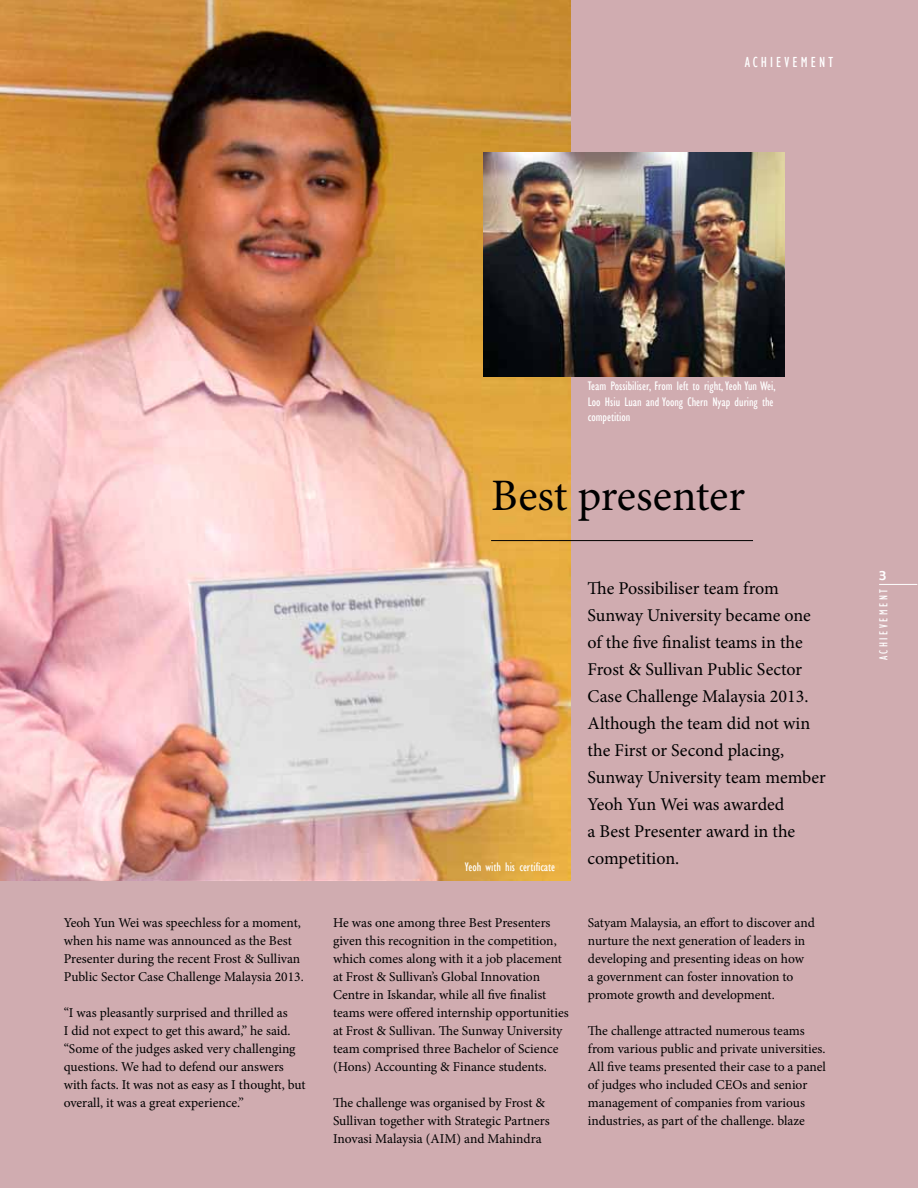
<style>
.page{position:relative;width:918px;height:1188px;background:#fff}
.page>*{position:absolute;margin:0;border:0;box-sizing:border-box;transform-origin:0 0}
.t1{font:45px "Minion Pro";color:#000}
.t2{font:18px/27px "Minion Pro";color:#000}
.t3{font:condensed 15px "Gill Sans";letter-spacing:.2em;color:#fff}
.t4{font:15px "Berlin Sans FB";color:#fff}
.t5{font:13.5px/18px "Minion Pro";color:#000}
.t6{font:condensed 12.75px/15.3px "Gill Sans";color:#fff}
.t7{font:condensed 12px "Gill Sans";letter-spacing:.2em;color:#fff}
</style>
<div class="page">
<div style="left:1px;top:0;width:917px;height:1188px;background:#d0acb0"></div>
<img style="left:0;top:0;width:571px;height:881px">
<img style="left:484px;top:152px;width:301px;height:224px">
<hr style="left:879px;top:584px;width:38px;height:1px;background:#fff">
<hr style="left:491px;top:540px;width:262px;height:1px;background:#000">
<p class="t3" style="left:745px;top:53px;width:90px">ACHIEVEMENT</p>
<p class="t5" style="left:64px;top:914px;width:242px">Yeoh Yun Wei was speechless for a moment, when his name was announced as the Best Presenter during the recent Frost &amp; Sullivan Public Sector Case Challenge Malaysia 2013.</p>
<p class="t5" style="left:64px;top:1004px;width:243px">“I was pleasantly surprised and thrilled as<br>I did not expect to get this award,” he said. “Some of the judges asked very challenging questions. We had to defend our answers with facts. It was not as easy as I thought, but overall, it was a great experience.”</p>
<p class="t6" style="left:588px;top:378px;width:189px">Team Possibiliser, From left to right, Yeoh Yun Wei,<br>Loo Hsiu Luan and Yoong Chern Nyap during the competition</p>
<h1 class="t1" style="left:491px;top:466px;width:256px">Best presenter</h1>
<p class="t6" style="left:465px;top:859px;width:92px">Yeoh with his certificate</p>
<p class="t5" style="left:333px;top:914px;width:237px">He was one among three Best Presenters given this recognition in the competition, which comes along with it a job placement at Frost &amp; Sullivan’s Global Innovation Centre in Iskandar, while all five finalist teams were offered internship opportunities at Frost &amp; Sullivan. The Sunway University team comprised three Bachelor of Science (Hons) Accounting &amp; Finance students.</p>
<p class="t5" style="left:333px;top:1094px;width:218px">The challenge was organised by Frost &amp;<br>Sullivan together with Strategic Partners<br>Inovasi Malaysia (AIM) and Mahindra</p>
<p class="t2" style="left:588px;top:575px;width:240px">The Possibiliser team from<br>Sunway University became one of the five finalist teams in the<br>Frost &amp; Sullivan Public Sector<br>Case Challenge Malaysia 2013.<br>Although the team did not win the First or Second placing,<br>Sunway University team member<br>Yeoh Yun Wei was awarded<br>a Best Presenter award in the competition.</p>
<p class="t5" style="left:588px;top:914px;width:229px">Satyam Malaysia, an effort to discover and nurture the next generation of leaders in developing and presenting ideas on how<br>a government can foster innovation to promote growth and development.</p>
<p class="t5" style="left:588px;top:1022px;width:240px">The challenge attracted numerous teams from various public and private universities.<br>All five teams presented their case to a panel of judges who included CEOs and senior management of companies from various industries, as part of the challenge. blaze</p>
<p class="t4" style="left:879px;top:566px;width:9px">3</p>
<p class="t7" style="left:876px;top:660px;width:72px;rotate:-90deg">ACHIEVEMENT</p>
</div>
